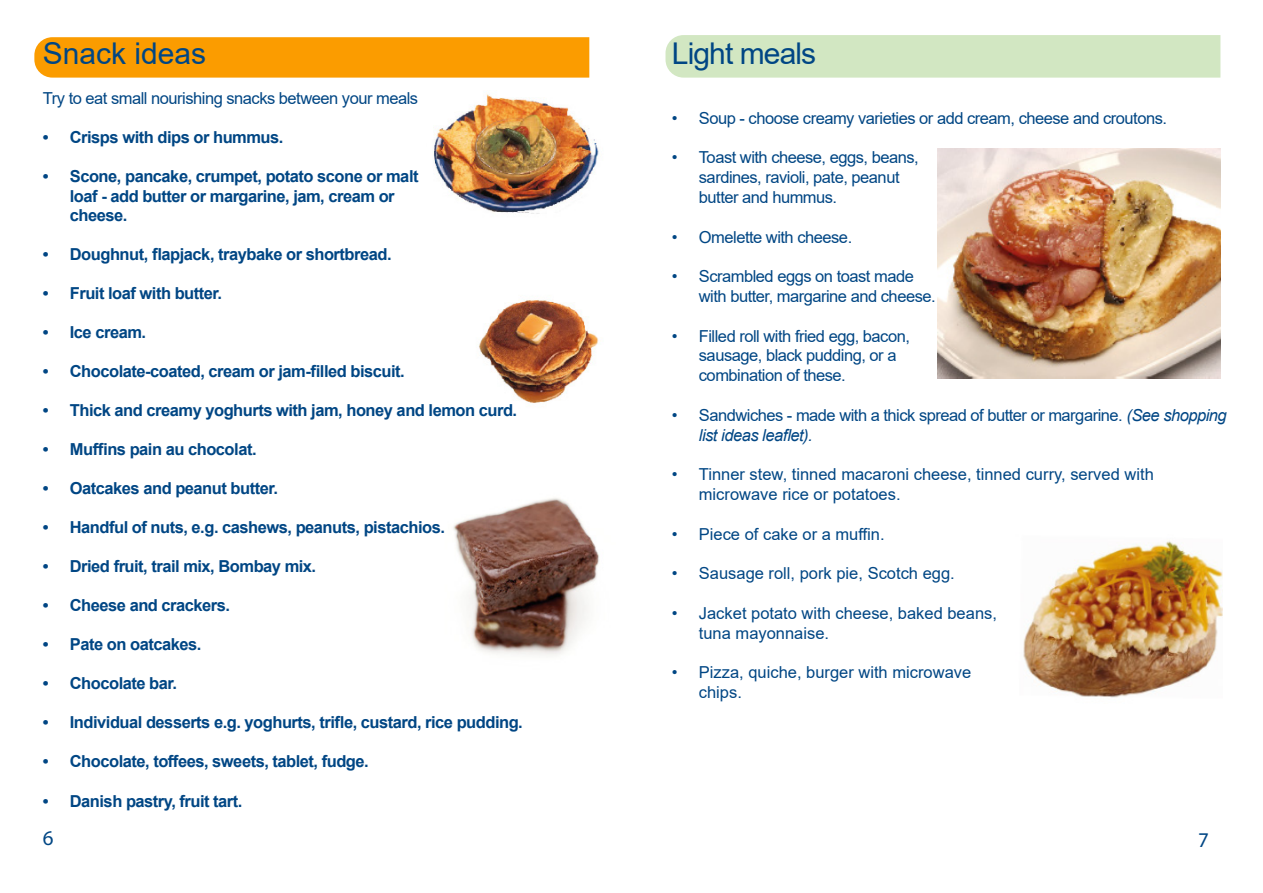
<style>
.page{position:relative;width:1263px;height:893px;background:#fff}
.page>*{position:absolute;margin:0;border:0;box-sizing:border-box;transform-origin:0 0}
.Main_Heading{font:30px "Arial";letter-spacing:-.015em;color:#004684}
.Text_Centred{font:21px "Myriad Pro";color:#004684}
.t1{font:700 16.5px/19.5px "Arial";letter-spacing:-.03em;color:#004684}
.t2{font:16.5px/19.8px "Arial";letter-spacing:-.03em;color:#004684}
.t3{font:16.5px/19.8px "Arial";color:#004684}
.s1{font-style:italic}
</style>
<div class="page">
<img style="left:433px;top:90px;width:166px;height:566px">
<div style="left:665px;top:35px;width:555px;height:43px;background:#d2e7c2"></div>
<div style="left:34px;top:37px;width:555px;height:41px;background:#fb9c00"></div>
<img style="left:938px;top:148px;width:282px;height:231px">
<img style="left:1023px;top:540px;width:200px;height:158px">
<p class="Main_Heading" style="left:43px;top:33px;width:165px">Snack ideas</p>
<p class="t2" style="left:43px;top:88px;width:377px">Try to eat small nourishing snacks between your meals</p>
<p class="t1" style="left:43px;top:128px;width:242px">• Crisps with dips or hummus.</p>
<p class="t1" style="left:70px;top:167px;width:350px;text-indent:-27px">• Scone, pancake, crumpet, potato scone or malt loaf - add butter or margarine, jam, cream or cheese.</p>
<p class="t1" style="left:43px;top:245px;width:350px">• Doughnut, flapjack, traybake or shortbread.</p>
<p class="t1" style="left:43px;top:284px;width:181px">• Fruit loaf with butter.</p>
<p class="t1" style="left:43px;top:323px;width:105px">• Ice cream.</p>
<p class="t1" style="left:43px;top:362px;width:363px">• Chocolate-coated, cream or jam-filled biscuit.</p>
<p class="t1" style="left:43px;top:401px;width:476px">• Thick and creamy yoghurts with jam, honey and lemon curd.</p>
<p class="t1" style="left:43px;top:440px;width:215px">• Muffins pain au chocolat.</p>
<p class="t1" style="left:43px;top:479px;width:237px">• Oatcakes and peanut butter.</p>
<p class="t1" style="left:43px;top:518px;width:404px">• Handful of nuts, e.g. cashews, peanuts, pistachios.</p>
<p class="t1" style="left:43px;top:557px;width:275px">• Dried fruit, trail mix, Bombay mix.</p>
<p class="t1" style="left:43px;top:596px;width:189px">• Cheese and crackers.</p>
<p class="t1" style="left:43px;top:635px;width:160px">• Pate on oatcakes.</p>
<p class="t1" style="left:43px;top:674px;width:136px">• Chocolate bar.</p>
<p class="t1" style="left:43px;top:713px;width:481px">• Individual desserts e.g. yoghurts, trifle, custard, rice pudding.</p>
<p class="t1" style="left:43px;top:752px;width:327px">• Chocolate, toffees, sweets, tablet, fudge.</p>
<p class="t1" style="left:43px;top:791px;width:201px">• Danish pastry, fruit tart.</p>
<p class="Main_Heading" style="left:672px;top:33px;width:146px">Light meals</p>
<p class="t2" style="left:672px;top:108px;width:497px">• Soup - choose creamy varieties or add cream, cheese and croutons.</p>
<p class="t2" style="left:699px;top:148px;width:221px;text-indent:-27px">• Toast with cheese, eggs, beans, sardines, ravioli, pate, peanut butter and hummus.</p>
<p class="t2" style="left:672px;top:227px;width:182px">• Omelette with cheese.</p>
<p class="t2" style="left:699px;top:266px;width:238px;text-indent:-27px">• Scrambled eggs on toast made with butter, margarine and cheese.</p>
<p class="t2" style="left:699px;top:326px;width:213px;text-indent:-27px">• Filled roll with fried egg, bacon, sausage, black pudding, or a combination of these.</p>
<p class="t2" style="left:699px;top:405px;width:529px;text-indent:-27px">• Sandwiches - made with a thick spread of butter or margarine. <span class="s1">(See shopping list ideas leaflet).</span></p>
<p class="t3" style="left:699px;top:464px;width:456px;text-indent:-27px">• Tinner stew, tinned macaroni cheese, tinned curry, served with microwave rice or potatoes.</p>
<p class="t3" style="left:672px;top:524px;width:214px">• Piece of cake or a muffin.</p>
<p class="t3" style="left:672px;top:563px;width:284px">• Sausage roll, pork pie, Scotch egg.</p>
<p class="t3" style="left:699px;top:603px;width:300px;text-indent:-27px">• Jacket potato with cheese, baked beans, tuna mayonnaise.</p>
<p class="t3" style="left:699px;top:662px;width:274px;text-indent:-27px">• Pizza, quiche, burger with microwave chips.</p>
<p class="Text_Centred" style="left:43px;top:825px;width:12px">6</p>
<p class="Text_Centred" style="left:1198px;top:827px;width:12px">7</p>
</div>
